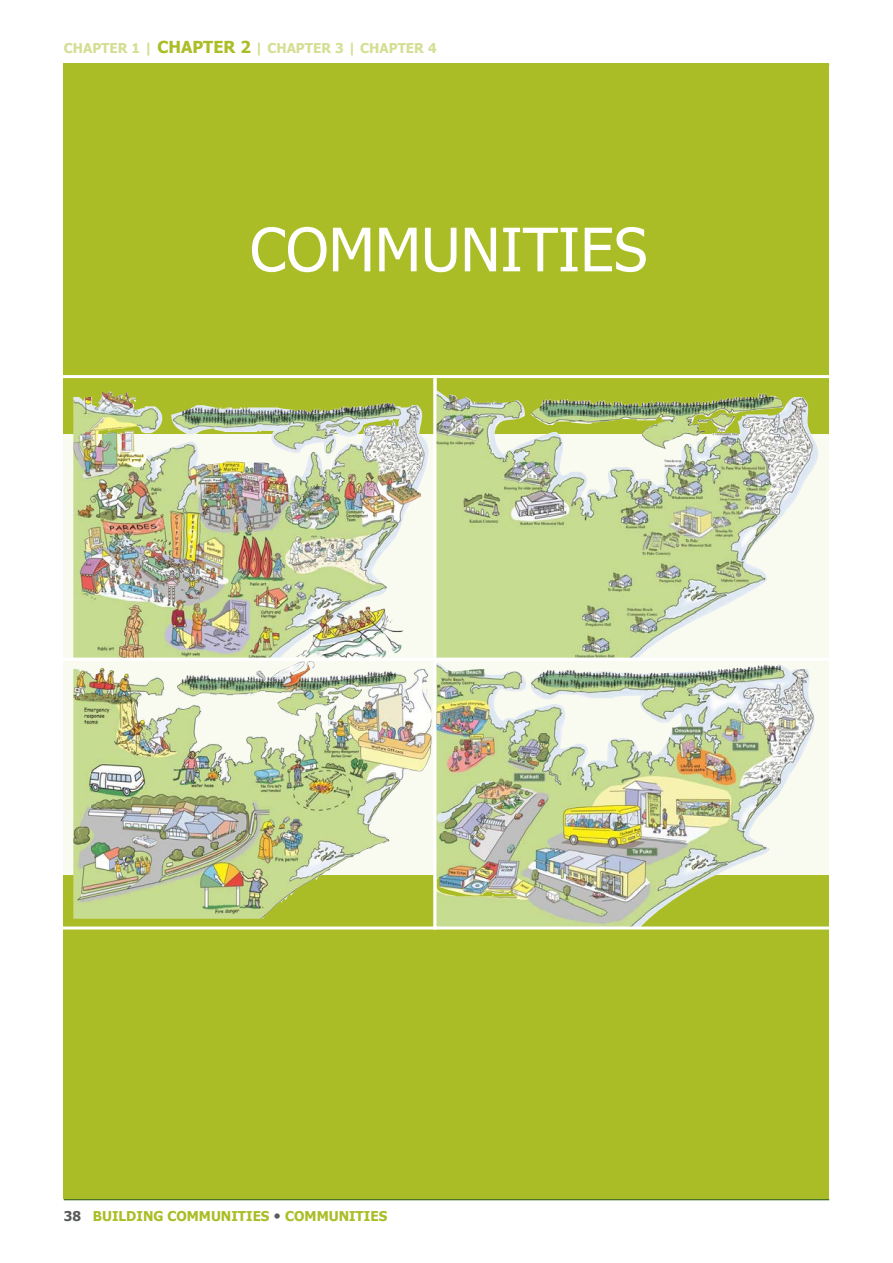
<style>
.page{position:relative;width:893px;height:1263px;background:#fff}
.page>*{position:absolute;margin:0;border:0;box-sizing:border-box;transform-origin:0 0}
.t1{font:60px "Tahoma";color:#fff}
.t2{font:700 13.5px "Tahoma";color:#d5de93}
.t3{font:700 13.5px "Tahoma";color:#abbd26}
.s1{font-size:16.5px;color:#abbd26}
.s2{color:#595a5a}
</style>
<div class="page">
<hr style="left:64px;top:1199px;width:765px;height:1px;background:#49742a">
<img style="left:64px;top:434px;width:765px;height:441px">
<div style="left:64px;top:875px;width:765px;height:324px;background:#abbd26"></div>
<div style="left:64px;top:63px;width:765px;height:371px;background:#abbd26"></div>
<img style="left:73px;top:390px;width:745px;height:267px">
<div style="left:57px;top:375px;width:380px;height:286px;border:3px solid #fff"></div>
<img style="left:176px;top:662px;width:196px;height:98px">
<div style="left:57px;top:658px;width:380px;height:271px;border:3px solid #fff"></div>
<div style="left:433px;top:375px;width:404px;height:286px;border:3px solid #fff"></div>
<img style="left:437px;top:663px;width:380px;height:262px">
<div style="left:433px;top:658px;width:404px;height:271px;border:3px solid #fff"></div>
<p class="t2" style="left:64px;top:39px;width:374px">CHAPTER 1 | <span class="s1">CHAPTER 2</span> | CHAPTER 3 | CHAPTER 4</p>
<h1 class="t1" style="left:250px;top:209px;width:399px">COMMUNITIES</h1>
<p class="t3" style="left:64px;top:1207px;width:325px"><span class="s2">38</span> BUILDING COMMUNITIES COMMUNITIES</p>
</div>
